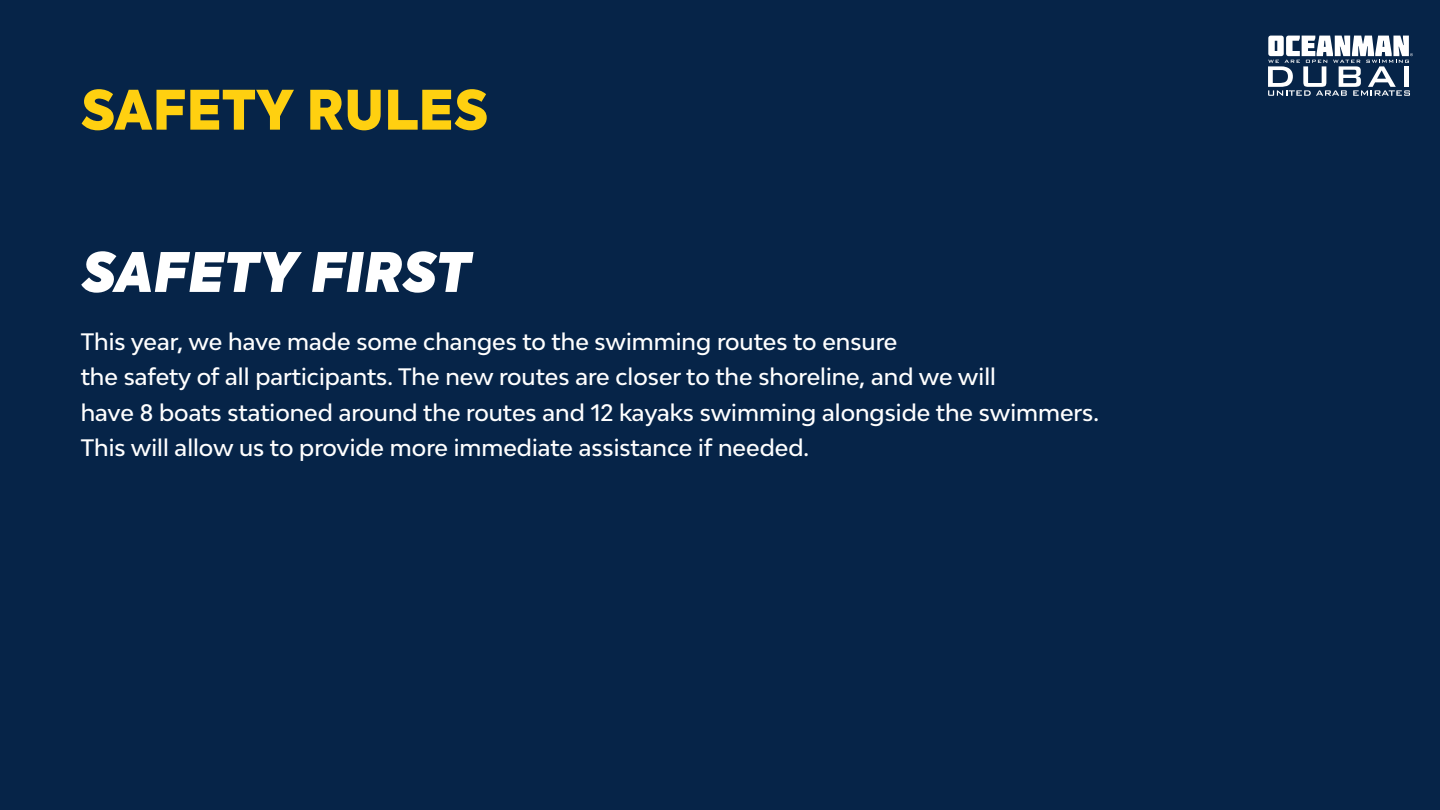
<style>
.page{position:relative;width:1440px;height:810px;background:#062448}
.page>*{position:absolute;margin:0;border:0;box-sizing:border-box;transform-origin:0 0}
.t1{font:italic 800 54px "Axiforma";color:#fff}
.t2{font:900 54px "Axiforma";color:#ffd010}
.t3{font:500 22.5px/35.2px "Bw Modelica";color:#fff}
</style>
<div class="page">
<svg style="left:1268px;top:36px;width:145px;height:60px"></svg>
<h1 class="t2" style="left:81px;top:72px;width:409px">SAFETY RULES</h1>
<h1 class="t1" style="left:81px;top:233px;width:391px">SAFETY FIRST</h1>
<p class="t3" style="left:81px;top:324px;width:1020px">This year, we have made some changes to the swimming routes to ensure<br>the safety of all participants. The new routes are closer to the shoreline, and we will<br>have 8 boats stationed around the routes and 12 kayaks swimming alongside the swimmers.<br>This will allow us to provide more immediate assistance if needed.</p>
</div>
